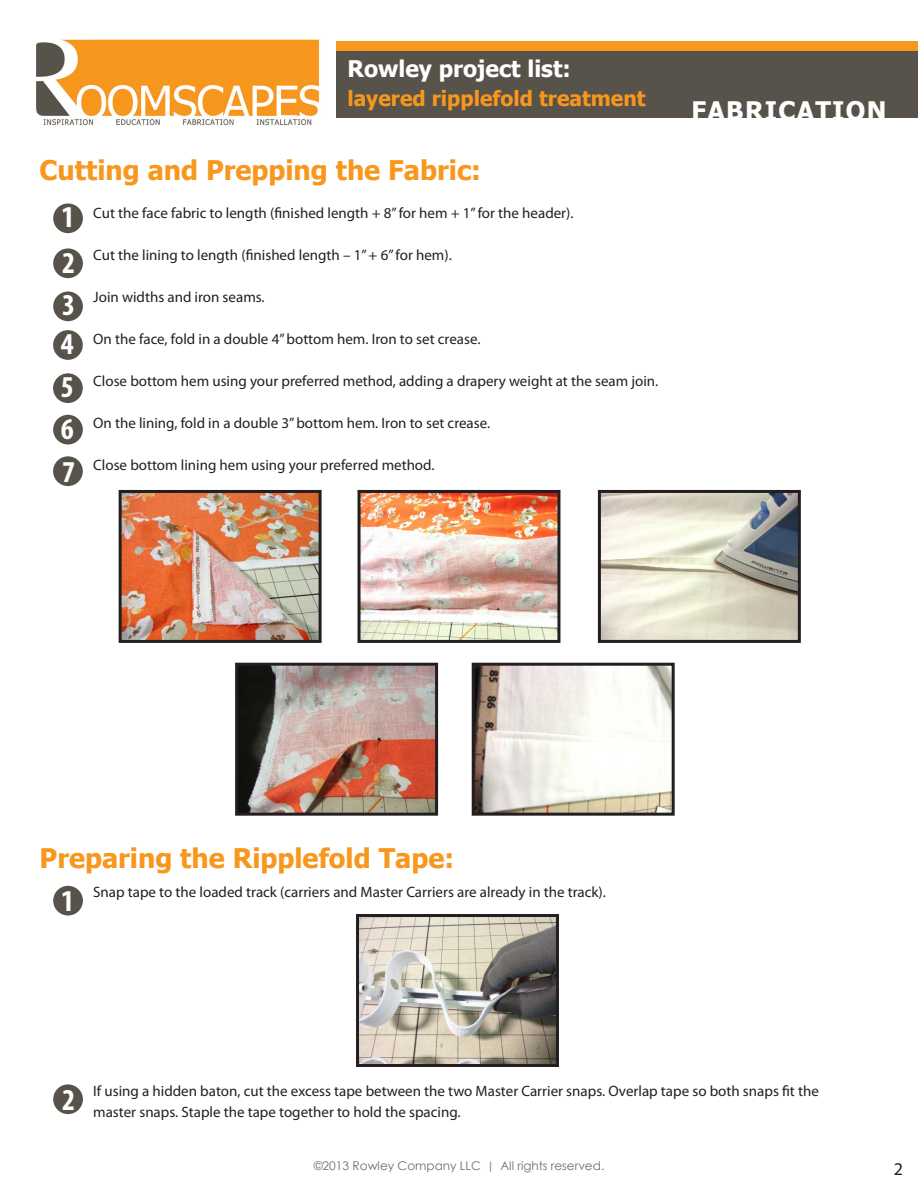
<style>
.page{position:relative;width:918px;height:1188px;background:#fff}
.page>*{position:absolute;margin:0;border:0;box-sizing:border-box;transform-origin:0 0}
.t1{font:700 condensed 30.45px "Myriad Pro";color:#fff}
.t2{font:700 27px "Tahoma";color:#f7971d}
.t3{font:700 25.5px "Tahoma";letter-spacing:.05em;color:#fff}
.t4{font:700 22.8px "Tahoma";color:#fff}
.t5{font:700 21px "Tahoma";color:#f7971d}
.t6{font:18px "Myriad Pro";color:#231f20}
.t7{font:15px/21px "Myriad Pro";color:#231f20}
.t8{font:12px "Century Gothic";color:#6c6d70}
.s1{font-family:"Tw Cen"}
</style>
<div class="page">
<div style="left:337px;top:41px;width:581px;height:77px;background:#57524a"></div>
<img style="left:36px;top:39px;width:284px;height:87px">
<div style="left:337px;top:41px;width:581px;height:10px;background:#f7971d"></div>
<div style="left:53px;top:248px;width:30px;height:30px;background:#57524a;border-radius:50%"></div>
<div style="left:53px;top:886px;width:30px;height:30px;background:#57524a;border-radius:50%"></div>
<div style="left:53px;top:291px;width:30px;height:30px;background:#57524a;border-radius:50%"></div>
<div style="left:53px;top:1084px;width:30px;height:30px;background:#57524a;border-radius:50%"></div>
<div style="left:53px;top:203px;width:30px;height:30px;background:#57524a;border-radius:50%"></div>
<div style="left:53px;top:330px;width:30px;height:30px;background:#57524a;border-radius:50%"></div>
<div style="left:53px;top:415px;width:30px;height:29px;background:#57524a;border-radius:50%"></div>
<div style="left:53px;top:456px;width:30px;height:30px;background:#57524a;border-radius:50%"></div>
<div style="left:53px;top:373px;width:30px;height:30px;background:#57524a;border-radius:50%"></div>
<img style="left:362px;top:494px;width:194px;height:145px">
<div style="left:358px;top:490px;width:202px;height:153px;border:3px solid #231f20"></div>
<img style="left:602px;top:494px;width:195px;height:145px">
<div style="left:598px;top:490px;width:203px;height:153px;border:3px solid #231f20"></div>
<img style="left:239px;top:667px;width:195px;height:145px">
<div style="left:235px;top:663px;width:203px;height:153px;border:3px solid #231f20"></div>
<img style="left:476px;top:667px;width:195px;height:145px">
<div style="left:472px;top:663px;width:203px;height:153px;border:3px solid #231f20"></div>
<img style="left:123px;top:494px;width:195px;height:145px">
<div style="left:119px;top:490px;width:203px;height:153px;border:3px solid #231f20"></div>
<img style="left:360px;top:918px;width:195px;height:145px">
<div style="left:356px;top:914px;width:203px;height:153px;border:3px solid #231f20"></div>
<p class="t4" style="left:347px;top:53px;width:225px">Rowley project list:</p>
<p class="t5" style="left:347px;top:83px;width:300px">layered ripplefold treatment</p>
<p class="t2" style="left:40px;top:151px;width:443px">Cutting and Prepping the Fabric:</p>
<p class="t1" style="left:62px;top:198px;width:14px">1</p>
<p class="t1" style="left:62px;top:244px;width:14px">2</p>
<p class="t1" style="left:62px;top:286px;width:14px">3</p>
<p class="t1" style="left:61px;top:325px;width:14px">4</p>
<p class="t1" style="left:61px;top:368px;width:14px">5</p>
<p class="t1" style="left:61px;top:410px;width:14px">6</p>
<p class="t1" style="left:62px;top:453px;width:14px">7</p>
<p class="t7" style="left:93px;top:202px;width:482px">Cut the face fabric to length (finished length + 8” for hem + 1” for the header).</p>
<p class="t7" style="left:93px;top:244px;width:360px">Cut the lining to length (finished length – 1” + 6” for hem).</p>
<p class="t7" style="left:93px;top:286px;width:173px">Join widths and iron seams.</p>
<p class="t7" style="left:93px;top:328px;width:389px">On the face, fold in a double 4” bottom hem. Iron to set crease.</p>
<p class="t7" style="left:93px;top:370px;width:567px">Close bottom hem using your preferred method, adding a drapery weight at the seam join.</p>
<p class="t7" style="left:93px;top:412px;width:399px">On the lining, fold in a double 3” bottom hem. Iron to set crease.</p>
<p class="t7" style="left:93px;top:454px;width:343px">Close bottom lining hem using your preferred method.</p>
<p class="t3" style="left:691px;top:92px;width:197px">FABRICATION</p>
<p class="t2" style="left:40px;top:840px;width:416px">Preparing the Ripplefold Tape:</p>
<p class="t7" style="left:93px;top:881px;width:514px">Snap tape to the loaded track (carriers and Master Carriers are already in the track).</p>
<p class="t1" style="left:61px;top:882px;width:14px">1</p>
<p class="t1" style="left:62px;top:1081px;width:14px">2</p>
<p class="t7" style="left:93px;top:1080px;width:727px">If using a hidden baton, cut the excess tape between the two Master Carrier snaps. Overlap tape so both snaps fit the master snaps. Staple the tape together to hold the spacing.</p>
<p class="t8" style="left:314px;top:1157px;width:292px">©2013 Rowley Company LLC <span class="s1">|</span> All rights reserved.</p>
<p class="t6" style="left:894px;top:1158px;width:11px">2</p>
</div>
